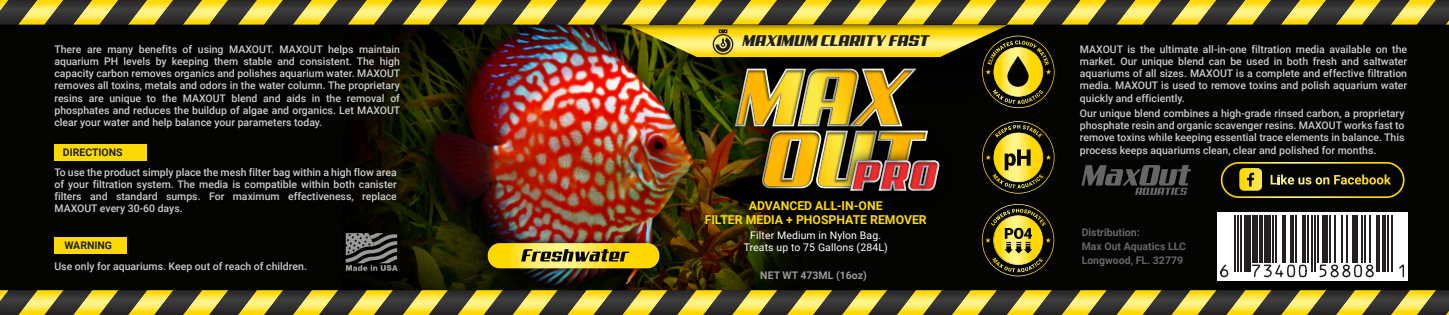
<style>
.page{position:relative;width:1449px;height:315px;background:#040503}
.page>*{position:absolute;margin:0;border:0;box-sizing:border-box;transform-origin:0 0}
.t1{font:15.75px "Aero";color:#231f20}
.t2{font:700 12.25px/14px "Roboto";color:#fbd905;text-align:center}
.t3{font:500 10.5px/12.2px "Roboto";color:#cbcbcb;text-align:justify}
.t4{font:10.5px/12.2px "Roboto";letter-spacing:.01em;color:#fff;text-align:center}
.t5{font:700 10.5px/14px "Roboto";color:#666}
.t6{font:700 10.5px "Roboto";color:#231f20}
.t7{font:700 10.5px "Roboto";color:#999}
</style>
<div class="page">
<div style="left:1217px;top:212px;width:191px;height:69px;background:#fff"></div>
<img style="left:345px;top:198px;width:437px;height:86px">
<div style="left:54px;top:238px;width:73px;height:16px;background:#fbd905"></div>
<hr style="left:1234px;top:215px;width:1px;height:56px;background:#231f20">
<hr style="left:1237px;top:215px;width:2px;height:56px;background:#231f20">
<hr style="left:1240px;top:215px;width:2px;height:56px;background:#231f20">
<div style="left:1244px;top:215px;width:6px;height:56px;background:#231f20"></div>
<div style="left:1252px;top:215px;width:5px;height:48px;background:#231f20"></div>
<hr style="left:1259px;top:215px;width:3px;height:48px;background:#231f20">
<div style="left:1264px;top:215px;width:7px;height:48px;background:#231f20"></div>
<hr style="left:1272px;top:215px;width:2px;height:48px;background:#231f20">
<hr style="left:1276px;top:215px;width:1px;height:48px;background:#231f20">
<hr style="left:1282px;top:215px;width:4px;height:48px;background:#231f20">
<hr style="left:1291px;top:215px;width:3px;height:48px;background:#231f20">
<hr style="left:1296px;top:215px;width:1px;height:48px;background:#231f20">
<hr style="left:1302px;top:215px;width:4px;height:48px;background:#231f20">
<hr style="left:1307px;top:215px;width:2px;height:48px;background:#231f20">
<hr style="left:1311px;top:215px;width:1px;height:56px;background:#231f20">
<hr style="left:1314px;top:215px;width:2px;height:56px;background:#231f20">
<hr style="left:1317px;top:215px;width:2px;height:48px;background:#231f20">
<div style="left:1322px;top:215px;width:5px;height:48px;background:#231f20"></div>
<hr style="left:1329px;top:215px;width:2px;height:48px;background:#231f20">
<hr style="left:1334px;top:215px;width:2px;height:48px;background:#231f20">
<hr style="left:1341px;top:215px;width:1px;height:48px;background:#231f20">
<hr style="left:1346px;top:215px;width:2px;height:48px;background:#231f20">
<div style="left:1353px;top:215px;width:5px;height:48px;background:#231f20"></div>
<hr style="left:1361px;top:215px;width:2px;height:48px;background:#231f20">
<hr style="left:1364px;top:215px;width:2px;height:48px;background:#231f20">
<hr style="left:1369px;top:215px;width:2px;height:48px;background:#231f20">
<hr style="left:1376px;top:215px;width:3px;height:56px;background:#231f20">
<hr style="left:1383px;top:215px;width:3px;height:56px;background:#231f20">
<hr style="left:1388px;top:215px;width:1px;height:56px;background:#231f20">
<hr style="left:1391px;top:215px;width:2px;height:56px;background:#231f20">
<svg style="left:1220px;top:263px;width:185px;height:15px"></svg>
<svg style="left:982px;top:204px;width:72px;height:72px"></svg>
<svg style="left:346px;top:233px;width:52px;height:38px"></svg>
<img style="left:712px;top:198px;width:70px;height:14px">
<img style="left:396px;top:284px;width:362px;height:6px">
<svg style="left:0;top:290px;width:1449px;height:25px;background:#8f8339"></svg>
<img style="left:476px;top:232px;width:195px;height:48px">
<svg style="left:488px;top:243px;width:171px;height:25px;background:#d0b82a"></svg>
<img style="left:0;top:0;width:1449px;height:198px">
<p class="t3" style="left:54px;top:42px;width:347px">There are many benefits of using MAXOUT. MAXOUT helps maintain aquarium PH levels by keeping them stable and consistent. The high capacity carbon removes organics and polishes aquarium water. MAXOUT removes all toxins, metals and odors in the water column. The proprietary resins are unique to the MAXOUT blend and aids in the removal of phosphates and reduces the buildup of algae and organics. Let MAXOUT clear your water and help balance your parameters today.</p>
<p class="t3" style="left:54px;top:165px;width:344px">To use the product simply place the mesh filter bag within a high flow area of your filtration system. The media is compatible within both canister filters and standard sumps. For maximum effectiveness, replace MAXOUT every 30-60 days.</p>
<p class="t6" style="left:63px;top:145px;width:61px">DIRECTIONS</p>
<p class="t6" style="left:64px;top:238px;width:49px">WARNING</p>
<p class="t3" style="left:54px;top:260px;width:254px">Use only for aquariums. Keep out of reach of children.</p>
<h1 class="t1" style="left:743px;top:32px;width:188px">MAXIMUM CLARITY FAST</h1>
<p class="t2" style="left:705px;top:198px;width:224px">ADVANCED ALL-IN-ONE<br>FILTER MEDIA + PHOSPHATE REMOVER</p>
<p class="t4" style="left:744px;top:229px;width:146px">Filter Medium in Nylon Bag.<br>Treats up to 75 Gallons (284L)</p>
<p class="t7" style="left:760px;top:268px;width:108px">NET WT 473ML (16oz)</p>
<p class="t3" style="left:1080px;top:42px;width:329px">MAXOUT is the ultimate all-in-one filtration media available on the market. Our unique blend can be used in both fresh and saltwater aquariums of all sizes. MAXOUT is a complete and effective filtration media. MAXOUT is used to remove toxins and polish aquarium water quickly and efficiently.</p>
<p class="t3" style="left:1080px;top:107px;width:326px">Our unique blend combines a high-grade rinsed carbon, a proprietary phosphate resin and organic scavenger resins. MAXOUT works fast to remove toxins while keeping essential trace elements in balance. This process keeps aquariums clean, clear and polished for months.</p>
<p class="t5" style="left:1082px;top:224px;width:106px">Distribution:<br>Max Out Aquatics LLC<br>Longwood, FL. 32779</p>
</div>
